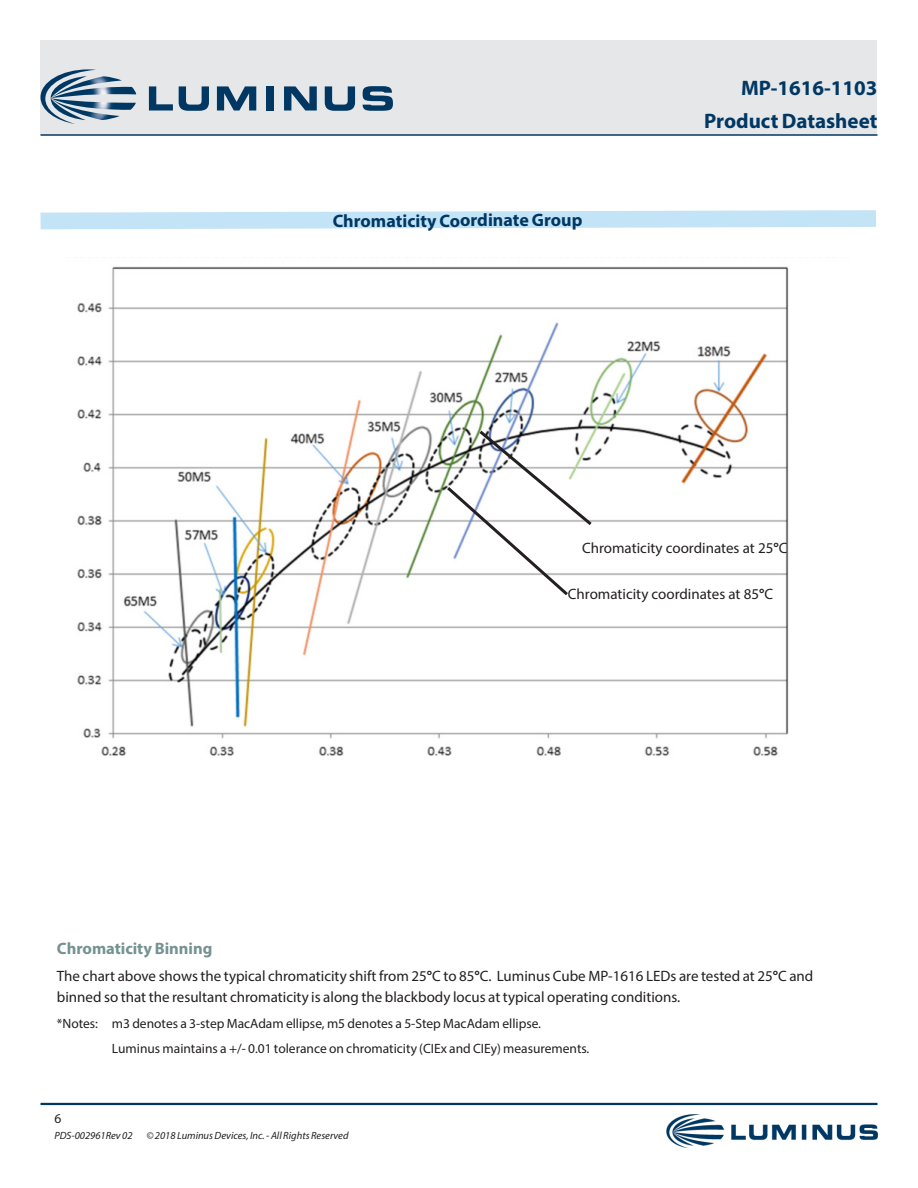
<style>
.page{position:relative;width:918px;height:1188px;background:#fff}
.page>*{position:absolute;margin:0;border:0;box-sizing:border-box;transform-origin:0 0}
.DS_Title1{font:700 21px "Myriad Pro";color:#003863}
.t1{font:700 18px "Myriad Pro";letter-spacing:-.005em;color:#003863}
.DS_Body{font:700 16.5px "Myriad Pro";color:#749291}
.DS_Body-2{font:15px/21px "Myriad Pro";color:#231f20}
.DS_Body-3{font:13.5px "Myriad Pro";color:#231f20}
.zzFooterRight2{font:13.5px "Myriad Pro";color:#231f20}
.zzFooterRight1{font:italic 10.5px "Myriad Pro";color:#231f20}
.s1{font-weight:700}
</style>
<div class="page">
<img style="left:77px;top:266px;width:712px;height:490px">
<div style="left:40px;top:40px;width:838px;height:95px;background:#e6e7e9"></div>
<hr style="left:40px;top:1103px;width:838px;height:2px;background:#003863">
<hr style="left:40px;top:134px;width:838px;height:2px;background:#003863">
<svg style="left:40px;top:210px;width:836px;height:19px;background:#cae6f7"></svg>
<svg style="left:40px;top:69px;width:96px;height:55px"></svg>
<svg style="left:149px;top:86px;width:24px;height:25px"></svg>
<svg style="left:179px;top:86px;width:30px;height:25px"></svg>
<svg style="left:217px;top:86px;width:39px;height:25px"></svg>
<div style="left:266px;top:86px;width:8px;height:25px;background:#003863"></div>
<svg style="left:284px;top:86px;width:33px;height:25px"></svg>
<svg style="left:325px;top:86px;width:30px;height:25px"></svg>
<svg style="left:363px;top:86px;width:30px;height:25px"></svg>
<img style="left:666px;top:1115px;width:212px;height:33px">
<svg style="left:444px;top:428px;width:151px;height:170px"></svg>
<p class="t1" style="left:333px;top:209px;width:251px">Chromaticity Coordinate Group</p>
<p class="DS_Title1" style="left:741px;top:74px;width:138px">MP-1616-1103</p>
<p class="DS_Title1" style="left:704px;top:107px;width:175px">Product Datasheet</p>
<p class="DS_Body-2" style="left:582px;top:537px;width:207px">Chromaticity coordinates at 25<span class="s1">°</span>C</p>
<p class="DS_Body-2" style="left:568px;top:583px;width:207px">Chromaticity coordinates at 85<span class="s1">°</span>C</p>
<p class="DS_Body" style="left:57px;top:938px;width:157px">Chromaticity Binning</p>
<p class="DS_Body-2" style="left:57px;top:965px;width:758px">The chart above shows the typical chromaticity shift from 25<span class="s1">°</span>C to 85<span class="s1">°</span>C. Luminus Cube MP-1616 LEDs are tested at 25<span class="s1">°</span>C and binned so that the resultant chromaticity is along the blackbody locus at typical operating conditions.</p>
<p class="DS_Body-3" style="left:57px;top:1015px;width:485px">*Notes: m3 denotes a 3-step MacAdam ellipse, m5 denotes a 5-Step MacAdam ellipse.</p>
<p class="DS_Body-3" style="left:112px;top:1040px;width:478px">Luminus maintains a +/- 0.01 tolerance on chromaticity (CIEx and CIEy) measurements.</p>
<p class="zzFooterRight2" style="left:54px;top:1110px;width:8px">6</p>
<p class="zzFooterRight1" style="left:54px;top:1129px;width:80px">PDS-002961Rev 02</p>
<p class="zzFooterRight1" style="left:146px;top:1129px;width:204px">© 2018 Luminus Devices, Inc. - All Rights Reserved</p>
</div>
